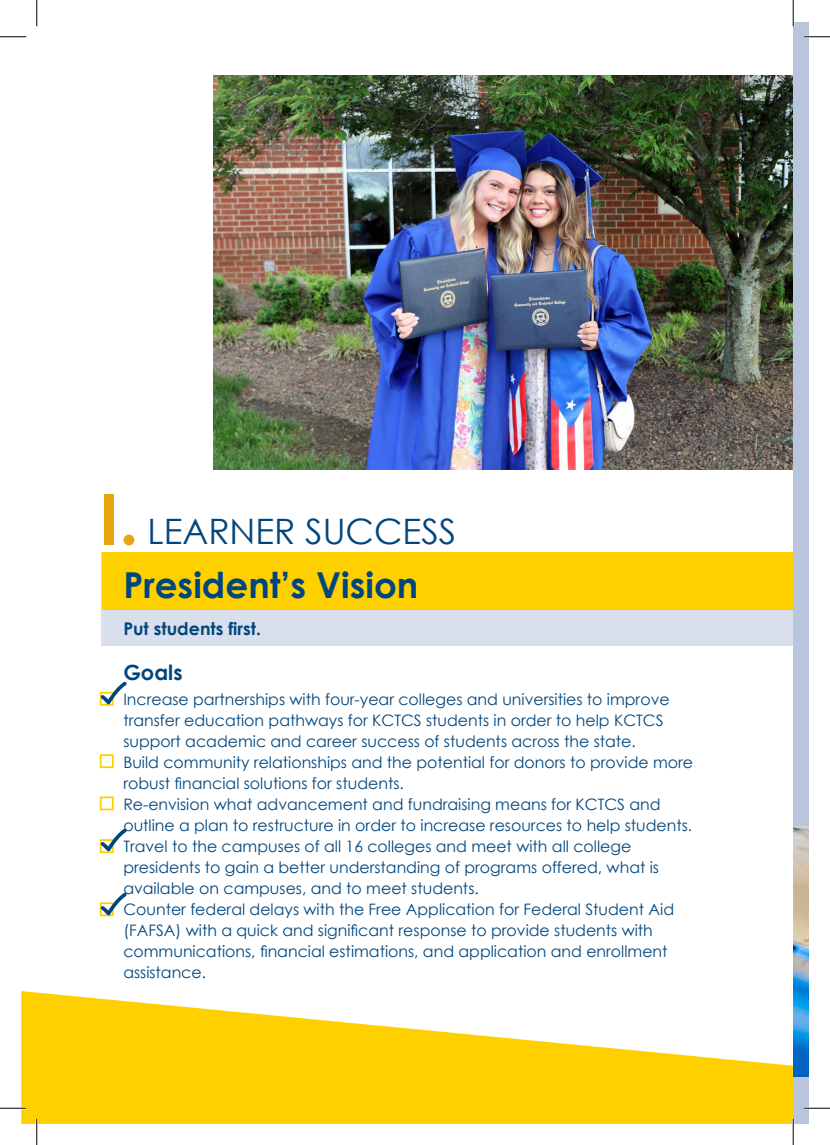
<style>
.page{position:relative;width:830px;height:1145px;background:#fff}
.page>*{position:absolute;margin:0;border:0;box-sizing:border-box;transform-origin:0 0}
.t1{font:700 70px "Century Gothic";color:#e7a512}
.t2{font:700 35.7px "Century Gothic";color:#00467e}
.t3{font:35px "Century Gothic";color:#00467e}
.t4{font:700 21px "Century Gothic";color:#00467e}
.t5{font:700 17.5px "Century Gothic";color:#00467e}
.t6{font:15.75px/21px "Century Gothic";color:#00467e}
</style>
<div class="page">
<img style="left:213px;top:76px;width:580px;height:393px">
<svg style="left:21px;top:991px;width:772px;height:133px;fill:#ffd000"></svg>
<div style="left:793px;top:23px;width:15px;height:1101px;background:#b9c5dc"></div>
<div style="left:102px;top:552px;width:691px;height:93px;background:#d9dfec"></div>
<div style="left:102px;top:552px;width:691px;height:57px;background:#ffd000"></div>
<div style="left:100px;top:692px;width:14px;height:13px;border:2px solid #ffd000"></div>
<div style="left:100px;top:754px;width:14px;height:14px;border:2px solid #ffd000"></div>
<div style="left:100px;top:796px;width:14px;height:14px;border:2px solid #ffd000"></div>
<div style="left:100px;top:839px;width:14px;height:14px;border:2px solid #ffd000"></div>
<div style="left:100px;top:902px;width:14px;height:14px;border:2px solid #ffd000"></div>
<svg style="left:100px;top:681px;width:27px;height:23px"></svg>
<svg style="left:100px;top:828px;width:27px;height:23px"></svg>
<svg style="left:100px;top:892px;width:27px;height:23px"></svg>
<img style="left:793px;top:827px;width:15px;height:249px">
<hr style="left:803px;top:36px;width:27px;height:2px;background:#fff">
<hr style="left:0;top:1107px;width:26px;height:2px;background:#fff">
<hr style="left:803px;top:1107px;width:27px;height:2px;background:#fff">
<hr style="left:36px;top:1118px;width:2px;height:26px;background:#fff">
<hr style="left:792px;top:0;width:2px;height:26px;background:#fff">
<hr style="left:792px;top:1118px;width:2px;height:26px;background:#fff">
<svg style="left:0;top:36px;width:26px;height:1px"></svg>
<svg style="left:803px;top:36px;width:27px;height:1px"></svg>
<svg style="left:0;top:1107px;width:26px;height:1px"></svg>
<svg style="left:803px;top:1107px;width:27px;height:1px"></svg>
<svg style="left:36px;top:0;width:1px;height:26px"></svg>
<svg style="left:36px;top:1118px;width:1px;height:26px"></svg>
<svg style="left:792px;top:0;width:1px;height:26px"></svg>
<svg style="left:792px;top:1118px;width:1px;height:26px"></svg>
<p class="t1" style="left:99px;top:475px;width:41px">I.</p>
<p class="t3" style="left:147px;top:507px;width:310px">LEARNER SUCCESS</p>
<p class="t2" style="left:123px;top:562px;width:296px">President’s Vision</p>
<p class="t5" style="left:123px;top:618px;width:139px">Put students first.</p>
<p class="t4" style="left:123px;top:658px;width:61px">Goals</p>
<p class="t6" style="left:123px;top:688px;width:548px">Increase partnerships with four-year colleges and universities to improve transfer education pathways for KCTCS students in order to help KCTCS support academic and career success of students across the state.</p>
<p class="t6" style="left:123px;top:751px;width:571px">Build community relationships and the potential for donors to provide more robust financial solutions for students.</p>
<p class="t6" style="left:123px;top:793px;width:570px">Re-envision what advancement and fundraising means for KCTCS and outline a plan to restructure in order to increase resources to help students.</p>
<p class="t6" style="left:123px;top:835px;width:537px">Travel to the campuses of all 16 colleges and meet with all college presidents to gain a better understanding of programs offered, what is available on campuses, and to meet students.</p>
<p class="t6" style="left:123px;top:898px;width:552px">Counter federal delays with the Free Application for Federal Student Aid (FAFSA) with a quick and significant response to provide students with communications, financial estimations, and application and enrollment assistance.</p>
</div>
